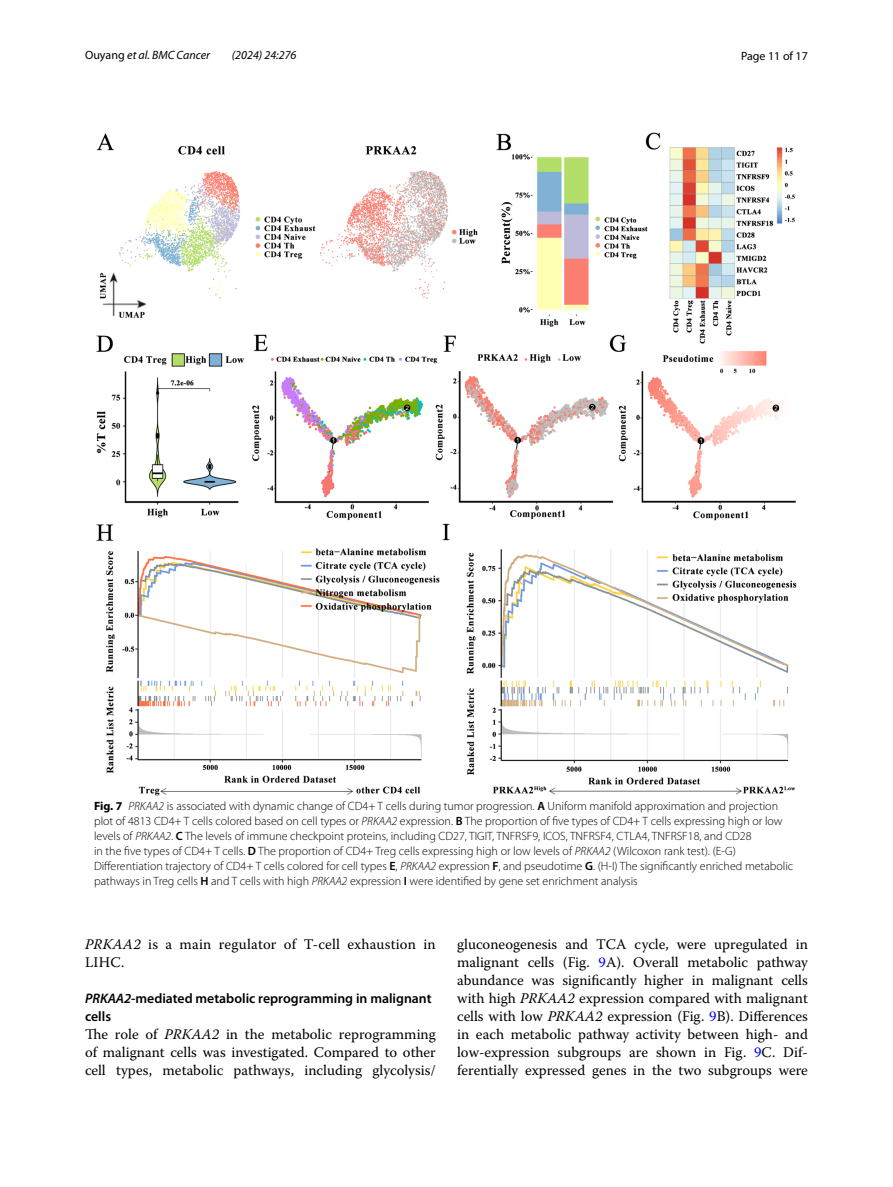
<style>
.page{position:relative;width:893px;height:1187px;background:#fff}
.page>*{position:absolute;margin:0;border:0;box-sizing:border-box;transform-origin:0 0}
.t1{font:14.7px/18px "Warnock Pro";color:#000;text-align:justify}
.t2{font:600 13.8px/18px "Myriad Pro";color:#000}
.t3{font:300 12px/15px "Myriad Pro";color:#000}
.t4{font:italic 12px "Myriad Pro";color:#000}
.t5{font:12px "Myriad Pro";color:#000}
.s1{font-style:normal}
.s2{font-weight:700}
.s3{font-style:italic}
.s4{font-weight:600}
.s5{color:#00f}
</style>
<div class="page">
<img style="left:96px;top:133px;width:701px;height:662px">
<p class="t4" style="left:85px;top:48px;width:126px"><span class="s1">Ouyang</span> et al. BMC Cancer</p>
<p class="t4" style="left:232px;top:48px;width:66px">(2024) 24:276</p>
<p class="t5" style="left:741px;top:48px;width:68px">Page 11 of 17</p>
<p class="t3" style="left:94px;top:799px;width:701px"><span class="s2">Fig. 7</span> <span class="s3">PRKAA2</span> is associated with dynamic change of CD4+ T cells during tumor progression. <span class="s4">A</span> Uniform manifold approximation and projection plot of 4813 CD4+ T cells colored based on cell types or <span class="s3">PRKAA2</span> expression. <span class="s4">B</span> The proportion of five types of CD4+ T cells expressing high or low levels of <span class="s3">PRKAA2</span>. <span class="s4">C</span> The levels of immune checkpoint proteins, including CD27, TIGIT, TNFRSF9, ICOS, TNFRSF4, CTLA4, TNFRSF18, and CD28<br>in the five types of CD4+ T cells. <span class="s4">D</span> The proportion of CD4+ Treg cells expressing high or low levels of <span class="s3">PRKAA2</span> (Wilcoxon rank test). (E-G)<br>Differentiation trajectory of CD4+ T cells colored for cell types <span class="s4">E</span>, <span class="s3">PRKAA2</span> expression <span class="s4">F</span>, and pseudotime <span class="s4">G</span>. (H-I) The significantly enriched metabolic pathways in Treg cells <span class="s4">H</span> and T cells with high <span class="s3">PRKAA2</span> expression <span class="s4">I</span> were identified by gene set enrichment analysis</p>
<p class="t1" style="left:85px;top:935px;width:352px"><span class="s3">PRKAA2</span> is a main regulator of T-cell exhaustion in<br>LIHC.</p>
<p class="t2" style="left:85px;top:989px;width:348px"><span class="s3">PRKAA2</span>‑mediated metabolic reprogramming in malignant cells</p>
<p class="t1" style="left:85px;top:1025px;width:352px">The role of <span class="s3">PRKAA2</span> in the metabolic reprogramming of malignant cells was investigated. Compared to other cell types, metabolic pathways, including glycolysis/</p>
<p class="t1" style="left:457px;top:935px;width:352px">gluconeogenesis and TCA cycle, were upregulated in malignant cells (Fig. <span class="s5">9</span>A). Overall metabolic pathway abundance was significantly higher in malignant cells with high <span class="s3">PRKAA2</span> expression compared with malignant cells with low <span class="s3">PRKAA2</span> expression (Fig. <span class="s5">9</span>B). Differences in each metabolic pathway activity between high- and low-expression subgroups are shown in Fig. <span class="s5">9</span>C. Dif&shy;ferentially expressed genes in the two subgroups were</p>
</div>
